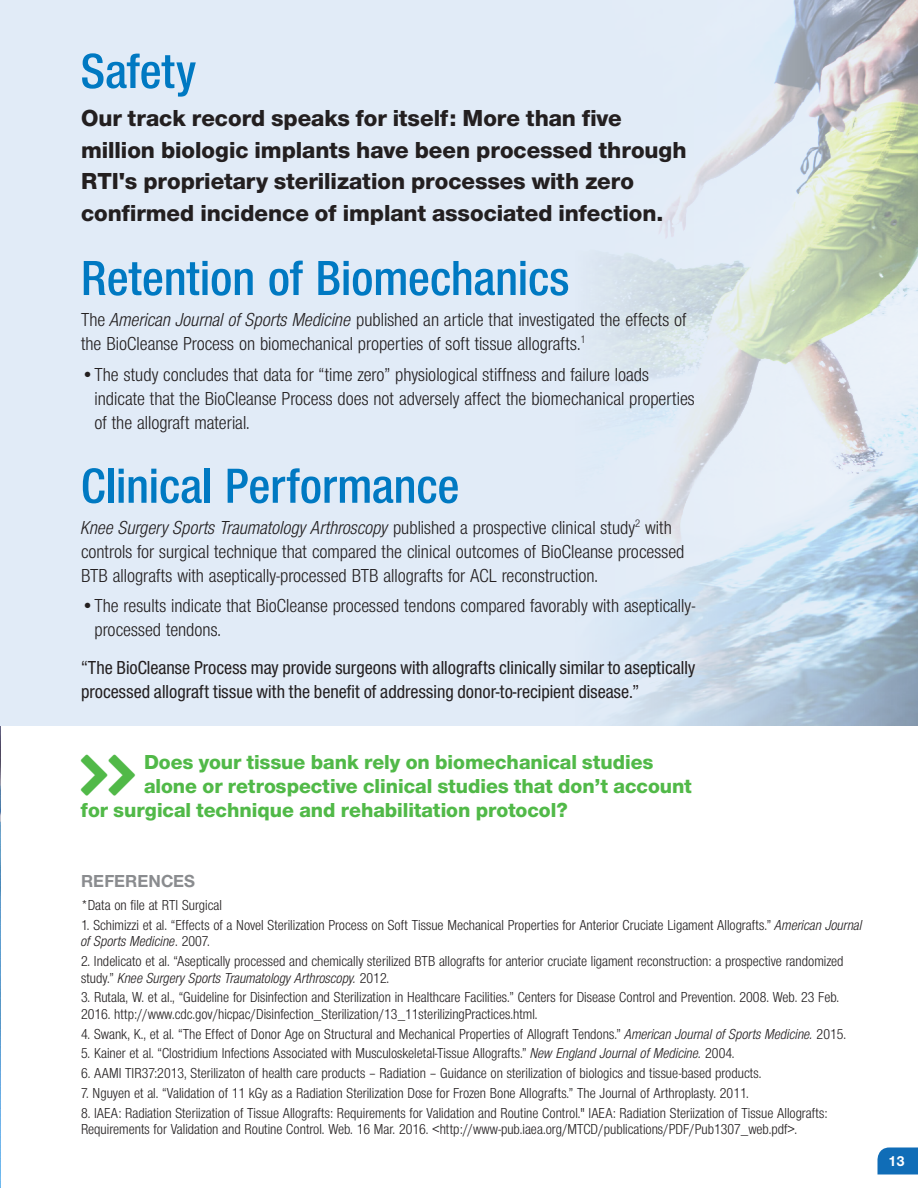
<style>
.page{position:relative;width:918px;height:1188px;background:#fff}
.page>*{position:absolute;margin:0;border:0;box-sizing:border-box;transform-origin:0 0}
.t1{font:51px "Nimbus San Nov Con Sem Bol";color:#0079c2}
.t2{font:24px/31.5px "Nimbus San Nov Hea";color:#231f20}
.t3{font:21px "Nimbus San Nov Hea";color:#51b948}
.t4{font:19.5px/24px "Nimbus San Nov Con";color:#231f20}
.t5{font:500 19.5px/24px "Nimbus San Nov Con";color:#231f20}
.t6{font:700 18px "Nimbus San Nov";color:#8a8c8f}
.t7{font:15px/16.5px "Nimbus San Nov Con";color:#231f20}
.t8{font:700 15px "Nimbus San Nov";color:#fff}
.s1{font-style:italic}
</style>
<div class="page">
<img style="left:0;top:726px;width:1px;height:462px">
<svg style="left:878px;top:1148px;width:40px;height:26px"></svg>
<div style="left:0;top:0;width:918px;height:726px;background:#e1ebf7"></div>
<img style="left:609px;top:0;width:309px;height:726px">
<h1 class="t1" style="left:81px;top:42px;width:116px">Safety</h1>
<h2 class="t2" style="left:81px;top:103px;width:607px">Our track record speaks for itself: More than five million biologic implants have been processed through RTI's proprietary sterilization processes with zero confirmed incidence of implant associated infection.</h2>
<h1 class="t1" style="left:81px;top:249px;width:490px">Retention of Biomechanics</h1>
<h3 class="t4" style="left:81px;top:308px;width:607px">The <span class="s1">American Journal of Sports Medicine</span> published an article that investigated the effects of the BioCleanse Process on biomechanical properties of soft tissue allografts.<sup>1</sup></h3>
<h3 class="t4" style="left:94px;top:362px;width:602px;text-indent:-13px">•The study concludes that data for “time zero” physiological stiffness and failure loads indicate that the BioCleanse Process does not adversely affect the biomechanical properties of the allograft material.</h3>
<h1 class="t1" style="left:81px;top:457px;width:380px">Clinical Performance</h1>
<p class="t4" style="left:81px;top:515px;width:605px"><span class="s1">Knee Surgery Sports Traumatology Arthroscopy</span> published a prospective clinical study<sup>2</sup> with controls for surgical technique that compared the clinical outcomes of BioCleanse processed<br>BTB allografts with aseptically-processed BTB allografts for ACL reconstruction.</p>
<h3 class="t4" style="left:94px;top:594px;width:602px;text-indent:-13px">•The results indicate that BioCleanse processed tendons compared favorably with aseptically&shy;processed tendons.</h3>
<h3 class="t5" style="left:81px;top:655px;width:616px">“The BioCleanse Process may provide surgeons with allografts clinically similar to aseptically processed allograft tissue with the benefit of addressing donor-to-recipient disease.”</h3>
<h3 class="t3" style="left:144px;top:750px;width:511px">Does your tissue bank rely on biomechanical studies</h3>
<h3 class="t3" style="left:144px;top:774px;width:549px">alone or retrospective clinical studies that don’t account</h3>
<h3 class="t3" style="left:81px;top:798px;width:488px">for surgical technique and rehabilitation protocol?</h3>
<p class="t6" style="left:81px;top:870px;width:116px">REFERENCES</p>
<p class="t7" style="left:81px;top:897px;width:143px">*Data on file at RTI Surgical</p>
<p class="t7" style="left:81px;top:917px;width:783px">1. Schimizzi et al. “Effects of a Novel Sterilization Process on Soft Tissue Mechanical Properties for Anterior Cruciate Ligament Allografts.” <span class="s1">American Journal of Sports Medicine</span>. 2007.</p>
<p class="t7" style="left:81px;top:953px;width:764px">2. Indelicato et al. “Aseptically processed and chemically sterilized BTB allografts for anterior cruciate ligament reconstruction: a prospective randomized study.” <span class="s1">Knee Surgery Sports Traumatology Arthroscopy.</span> 2012.</p>
<p class="t7" style="left:81px;top:989px;width:760px">3. Rutala, W. et al., “Guideline for Disinfection and Sterilization in Healthcare Facilities.” Centers for Disease Control and Prevention. 2008. Web. 23 Feb.<br>2016. http://www.cdc.gov/hicpac/Disinfection_Sterilization/13_11sterilizingPractices.html.</p>
<p class="t7" style="left:81px;top:1026px;width:767px">4. Swank, K., et al. “The Effect of Donor Age on Structural and Mechanical Properties of Allograft Tendons.” <span class="s1">American Journal of Sports Medicine.</span> 2015.</p>
<p class="t7" style="left:81px;top:1045px;width:655px">5. Kainer et al. “Clostridium Infections Associated with Musculoskeletal-Tissue Allografts.” <span class="s1">New England Journal of Medicine.</span> 2004.</p>
<p class="t7" style="left:81px;top:1065px;width:682px">6. AAMI TIR37:2013, Sterilizaton of health care products – Radiation – Guidance on sterilization of biologics and tissue-based products.</p>
<p class="t7" style="left:81px;top:1085px;width:669px">7. Nguyen et al. “Validation of 11 kGy as a Radiation Sterilization Dose for Frozen Bone Allografts.” The Journal of Arthroplasty. 2011.</p>
<p class="t7" style="left:81px;top:1104px;width:748px">8. IAEA: Radiation Steriization of Tissue Allografts: Requirements for Validation and Routine Control." IAEA: Radiation Steriization of Tissue Allografts:<br>Requirements for Validation and Routine Control. Web. 16 Mar. 2016. &lt;http://www-pub.iaea.org/MTCD/publications/PDF/Pub1307_web.pdf&gt;.</p>
<p class="t8" style="left:888px;top:1152px;width:18px">13</p>
</div>
